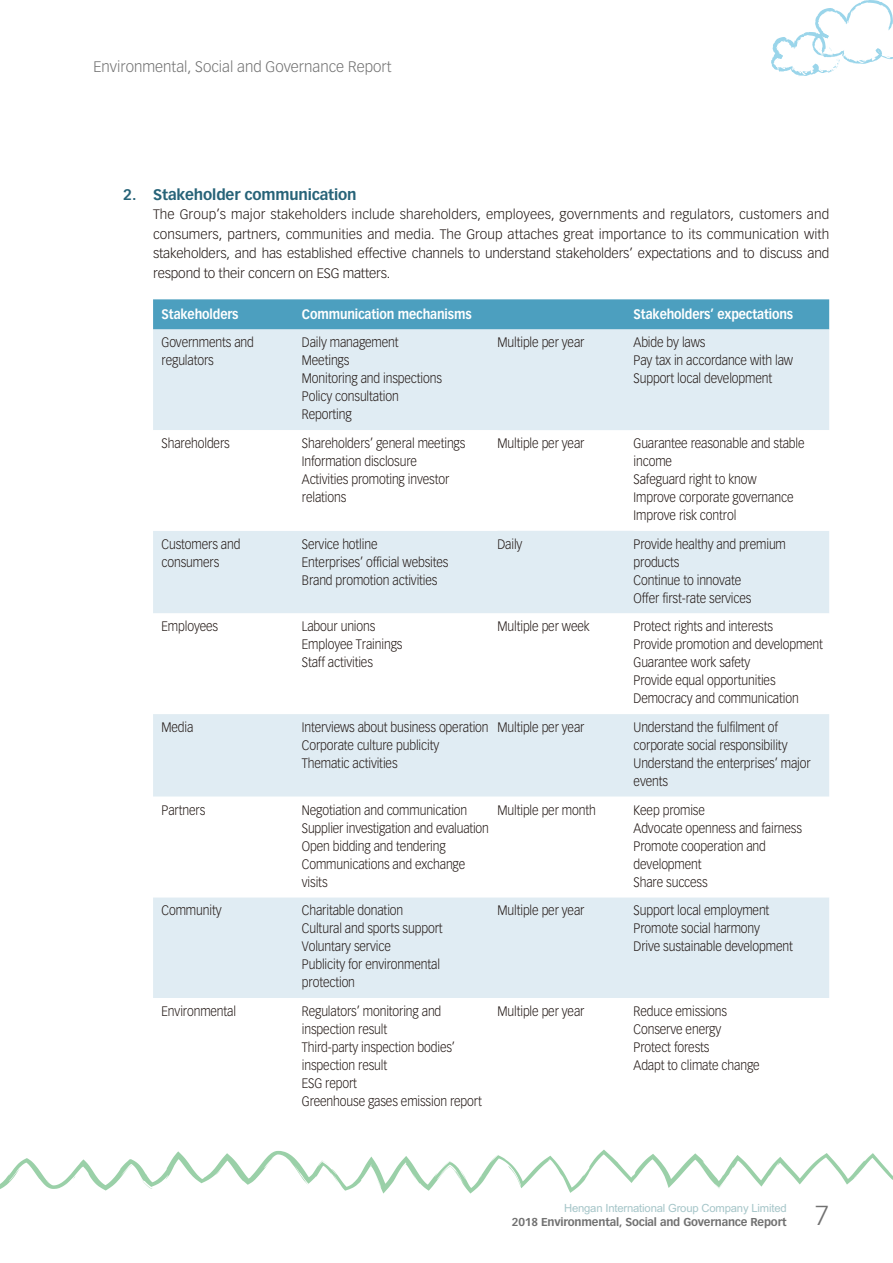
<style>
.page{position:relative;width:893px;height:1263px;background:#fff}
.page>*{position:absolute;margin:0;border:0;box-sizing:border-box;transform-origin:0 0}
.t1{font:300 27px "Vectora LT Std";color:#717171}
.t2{font:300 15px "Vectora LT Std";color:#717171}
.t3{font:700 15px "Vectora LT Std";letter-spacing:-.01em;color:#276378}
.t4{font:300 13.5px/18px "Vectora LT Std";letter-spacing:-.01em;color:#231916;scale:.9 1}
.t5{font:300 13.5px/19.5px "Vectora LT Std";letter-spacing:-.01em;color:#231916;text-align:justify}
.t6{font:700 13.5px "Vectora LT Std";letter-spacing:-.01em;color:#fff;scale:.9 1}
.t7{font:700 11.25px "Vectora LT Std";letter-spacing:-.015em;color:#717171}
.t8{font:11.25px "M Hei HK Bold E Ten B5 H";letter-spacing:-.015em;color:#a5c5c8}
</style>
<div class="page">
<svg style="left:771px;top:0;width:122px;height:76px"></svg>
<svg style="left:0;top:1149px;width:893px;height:45px"></svg>
<svg style="left:215px;top:1169px;width:6px;height:6px"></svg>
<svg style="left:62px;top:1175px;width:14px;height:12px"></svg>
<svg style="left:138px;top:1174px;width:15px;height:15px"></svg>
<div style="left:153px;top:299px;width:676px;height:30px;background:#4c9fbf"></div>
<div style="left:153px;top:329px;width:676px;height:101px;background:#e0ecf3"></div>
<svg style="left:153px;top:531px;width:676px;height:467px;fill:#e0ecf3"></svg>
<p class="t2" style="left:94px;top:59px;width:299px">Environmental, Social and Governance Report</p>
<p class="t3" style="left:123px;top:187px;width:235px">2. Stakeholder communication</p>
<p class="t5" style="left:153px;top:205px;width:678px">The Group’s major stakeholders include shareholders, employees, governments and regulators, customers and consumers, partners, communities and media. The Group attaches great importance to its communication with stakeholders, and has established effective channels to understand stakeholders’ expectations and to discuss and respond to their concern on ESG matters.</p>
<p class="t6" style="left:162px;top:307px;width:87px">Stakeholders</p>
<p class="t6" style="left:302px;top:307px;width:190px">Communication mechanisms</p>
<p class="t6" style="left:634px;top:307px;width:179px">Stakeholders’ expectations</p>
<p class="t4" style="left:162px;top:334px;width:104px">Governments and regulators</p>
<p class="t4" style="left:302px;top:334px;width:157px">Daily management<br>Meetings<br>Monitoring and inspections<br>Policy consultation<br>Reporting</p>
<p class="t4" style="left:497px;top:334px;width:98px">Multiple per year</p>
<p class="t4" style="left:634px;top:334px;width:179px">Abide by laws<br>Pay tax in accordance with law<br>Support local development</p>
<p class="t4" style="left:162px;top:435px;width:77px">Shareholders</p>
<p class="t4" style="left:302px;top:435px;width:183px">Shareholders’ general meetings<br>Information disclosure<br>Activities promoting investor relations</p>
<p class="t4" style="left:497px;top:435px;width:98px">Multiple per year</p>
<p class="t4" style="left:634px;top:435px;width:192px">Guarantee reasonable and stable income<br>Safeguard right to know<br>Improve corporate governance<br>Improve risk control</p>
<p class="t4" style="left:162px;top:536px;width:89px">Customers and consumers</p>
<p class="t4" style="left:302px;top:536px;width:164px">Service hotline<br>Enterprises’ official websites<br>Brand promotion activities</p>
<p class="t4" style="left:497px;top:536px;width:29px">Daily</p>
<p class="t4" style="left:634px;top:536px;width:171px">Provide healthy and premium products<br>Continue to innovate<br>Offer first-rate services</p>
<p class="t4" style="left:162px;top:618px;width:64px">Employees</p>
<p class="t4" style="left:302px;top:618px;width:113px">Labour unions<br>Employee Trainings<br>Staff activities</p>
<p class="t4" style="left:497px;top:618px;width:104px">Multiple per week</p>
<p class="t4" style="left:634px;top:618px;width:212px">Protect rights and interests<br>Provide promotion and development<br>Guarantee work safety<br>Provide equal opportunities<br>Democracy and communication</p>
<p class="t4" style="left:162px;top:719px;width:37px">Media</p>
<p class="t4" style="left:302px;top:719px;width:209px">Interviews about business operation<br>Corporate culture publicity<br>Thematic activities</p>
<p class="t4" style="left:497px;top:719px;width:98px">Multiple per year</p>
<p class="t4" style="left:634px;top:719px;width:198px">Understand the fulfilment of corporate social responsibility<br>Understand the enterprises’ major events</p>
<p class="t4" style="left:162px;top:801px;width:50px">Partners</p>
<p class="t4" style="left:302px;top:801px;width:209px">Negotiation and communication<br>Supplier investigation and evaluation<br>Open bidding and tendering<br>Communications and exchange visits</p>
<p class="t4" style="left:497px;top:801px;width:111px">Multiple per month</p>
<p class="t4" style="left:634px;top:801px;width:189px">Keep promise<br>Advocate openness and fairness<br>Promote cooperation and development<br>Share success</p>
<p class="t4" style="left:162px;top:902px;width:68px">Community</p>
<p class="t4" style="left:302px;top:902px;width:158px">Charitable donation<br>Cultural and sports support<br>Voluntary service<br>Publicity for environmental protection</p>
<p class="t4" style="left:497px;top:902px;width:98px">Multiple per year</p>
<p class="t4" style="left:634px;top:902px;width:179px">Support local employment<br>Promote social harmony<br>Drive sustainable development</p>
<p class="t4" style="left:162px;top:1003px;width:84px">Environmental</p>
<p class="t4" style="left:302px;top:1003px;width:201px">Regulators’ monitoring and inspection result<br>Third-party inspection bodies’ inspection result<br>ESG report<br>Greenhouse gases emission report</p>
<p class="t4" style="left:497px;top:1003px;width:98px">Multiple per year</p>
<p class="t4" style="left:634px;top:1003px;width:142px">Reduce emissions<br>Conserve energy<br>Protect forests<br>Adapt to climate change</p>
<p class="t8" style="left:564px;top:1203px;width:224px">Hengan International Group Company Limited</p>
<p class="t7" style="left:512px;top:1217px;width:276px">2018 Environmental, Social and Governance Report</p>
<h1 class="t1" style="left:815px;top:1202px;width:16px">7</h1>
</div>
